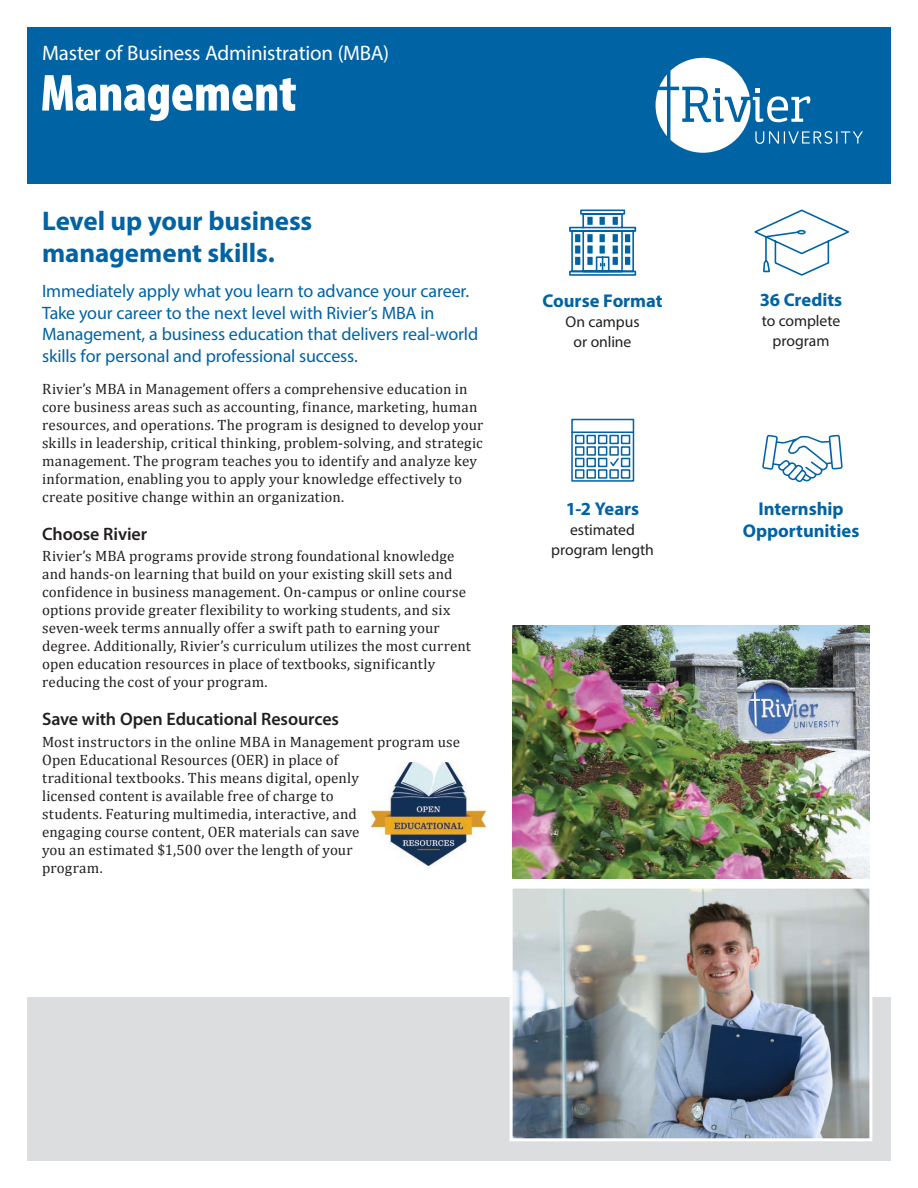
<style>
.page{position:relative;width:918px;height:1188px;background:#fff}
.page>*{position:absolute;margin:0;border:0;box-sizing:border-box;transform-origin:0 0}
.t1{font:900 condensed 52.5px "Myriad Pro";letter-spacing:-.005em;color:#fff}
.t2{font:700 27px/32.4px "Myriad Pro";letter-spacing:-.005em;color:#0063a4}
.t3{font:21px "Myriad Pro";letter-spacing:-.01em;color:#fff}
.t4{font:700 18.6px/22.2px "Myriad Pro";color:#0063a4;text-align:center}
.t5{font:18px/21.6px "Myriad Pro";letter-spacing:-.01em;color:#0063a4}
.t6{font:600 18px "Myriad Pro";letter-spacing:-.005em;color:#231f20}
.t7{font:15.6px/20px "Myriad Pro";letter-spacing:-.005em;color:#231f20;text-align:center}
.t8{font:15px/18px "Cambria";letter-spacing:.01em;color:#231f20}
</style>
<div class="page">
<svg style="left:571px;top:418px;width:64px;height:64px"></svg>
<div style="left:27px;top:27px;width:864px;height:157px;background:#0063a4"></div>
<svg style="left:656px;top:58px;width:207px;height:95px"></svg>
<svg style="left:754px;top:210px;width:95px;height:66px"></svg>
<div style="left:27px;top:998px;width:864px;height:163px;background:#dcdddf"></div>
<img style="left:508px;top:888px;width:366px;height:254px">
<svg style="left:569px;top:210px;width:68px;height:66px"></svg>
<img style="left:372px;top:763px;width:114px;height:102px">
<svg style="left:762px;top:434px;width:81px;height:49px"></svg>
<img style="left:513px;top:625px;width:357px;height:254px">
<p class="t3" style="left:42px;top:40px;width:349px">Master of Business Administration (MBA)</p>
<p class="t1" style="left:41px;top:59px;width:258px">Management</p>
<p class="t2" style="left:42px;top:204px;width:272px">Level up your business management skills.</p>
<p class="t5" style="left:42px;top:280px;width:438px">Immediately apply what you learn to advance your career.<br>Take your career to the next level with Rivier’s MBA in Management, a business education that delivers real-world skills for personal and professional success.</p>
<p class="t8" style="left:42px;top:380px;width:443px">Rivier’s MBA in Management offers a comprehensive education in core business areas such as accounting, finance, marketing, human resources, and operations. The program is designed to develop your skills in leadership, critical thinking, problem-solving, and strategic management. The program teaches you to identify and analyze key information, enabling you to apply your knowledge effectively to create positive change within an organization.</p>
<p class="t6" style="left:42px;top:522px;width:107px">Choose Rivier</p>
<p class="t8" style="left:42px;top:547px;width:430px">Rivier’s MBA programs provide strong foundational knowledge and hands-on learning that build on your existing skill sets and confidence in business management. On-campus or online course options provide greater flexibility to working students, and six seven-week terms annually offer a swift path to earning your degree. Additionally, Rivier’s curriculum utilizes the most current open education resources in place of textbooks, significantly reducing the cost of your program.</p>
<p class="t6" style="left:42px;top:708px;width:298px">Save with Open Educational Resources</p>
<p class="t8" style="left:42px;top:733px;width:420px">Most instructors in the online MBA in Management program use Open Educational Resources (OER) in place of<br>traditional textbooks. This means digital, openly<br>licensed content is available free of charge to<br>students. Featuring multimedia, interactive, and<br>engaging course content, OER materials can save<br>you an estimated $1,500 over the length of your<br>program.</p>
<p class="t4" style="left:543px;top:289px;width:122px">Course Format</p>
<p class="t7" style="left:566px;top:312px;width:75px">On campus or online</p>
<p class="t4" style="left:566px;top:497px;width:75px">1-2 Years</p>
<p class="t7" style="left:570px;top:520px;width:66px">estimated</p>
<p class="t7" style="left:551px;top:540px;width:104px">program length</p>
<p class="t4" style="left:760px;top:288px;width:84px">36 Credits</p>
<p class="t7" style="left:762px;top:310px;width:80px">to complete</p>
<p class="t7" style="left:773px;top:330px;width:58px">program</p>
<p class="t4" style="left:743px;top:497px;width:118px">Internship<br>Opportunities</p>
</div>
